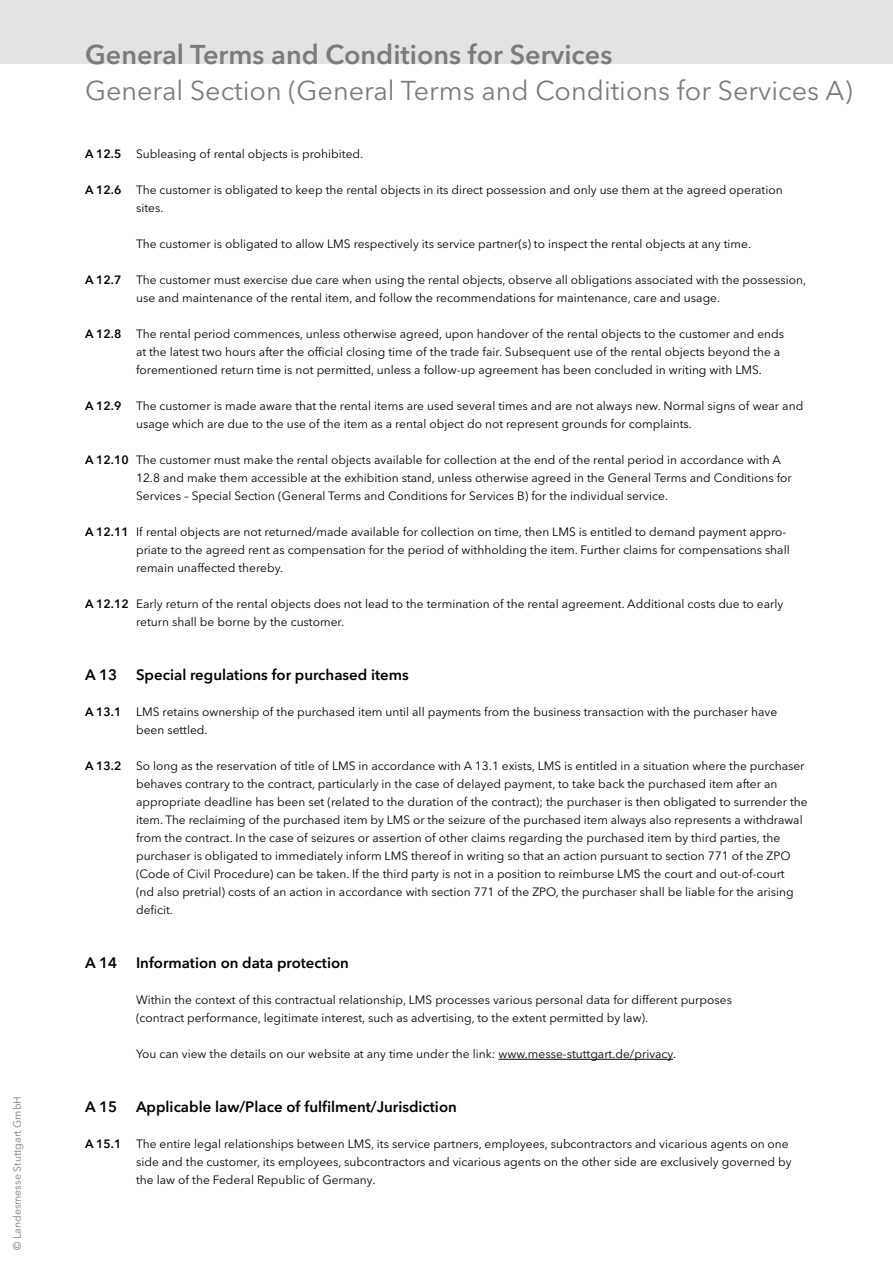
<style>
.page{position:relative;width:893px;height:1263px;background:#fff}
.page>*{position:absolute;margin:0;border:0;box-sizing:border-box;transform-origin:0 0}
.Headline_deutsch{font:27px "Avenir Next LT Pro";color:#7c7b7b}
.Headline_deutsch-2{font:600 27px "Avenir Next LT Pro";color:#7c7b7b}
.t1{font:600 15px "Avenir Next LT Pro";color:#000}
.t2{font:12px/18px "Avenir Next LT Pro";color:#000}
.t3{font:10.5px "Avenir Next LT Pro";color:#7c7b7b}
.s1{font-weight:600}
</style>
<div class="page">
<div style="left:0;top:0;width:893px;height:64px;background:#e3e3e3"></div>
<hr style="left:498px;top:1059px;width:175px;height:1px;background:#000">
<p class="t3" style="left:11px;top:1250px;width:156px;rotate:-90deg">© Landesmesse Stuttgart GmbH</p>
<p class="Headline_deutsch-2" style="left:85px;top:38px;width:529px">General Terms and Conditions for Services</p>
<p class="Headline_deutsch" style="left:85px;top:74px;width:769px">General Section (General Terms and Conditions for Services A)</p>
<p class="t2" style="left:85px;top:145px;width:280px"><span class="s1">A 12.5</span> Subleasing of rental objects is prohibited.</p>
<p class="t2" style="left:136px;top:181px;width:648px;text-indent:-51px"><span class="s1">A 12.6</span> The customer is obligated to keep the rental objects in its direct possession and only use them at the agreed operation sites.</p>
<p class="t2" style="left:136px;top:235px;width:617px">The customer is obligated to allow LMS respectively its service partner(s) to inspect the rental objects at any time.</p>
<p class="t2" style="left:136px;top:271px;width:672px;text-indent:-51px"><span class="s1">A 12.7</span> The customer must exercise due care when using the rental objects, observe all obligations associated with the possession, use and maintenance of the rental item, and follow the recommendations for maintenance, care and usage.</p>
<p class="t2" style="left:136px;top:325px;width:650px;text-indent:-51px"><span class="s1">A 12.8</span> The rental period commences, unless otherwise agreed, upon handover of the rental objects to the customer and ends at the latest two hours after the official closing time of the trade fair. Subsequent use of the rental objects beyond the a forementioned return time is not permitted, unless a follow-up agreement has been concluded in writing with LMS.</p>
<p class="t2" style="left:136px;top:397px;width:669px;text-indent:-51px"><span class="s1">A 12.9</span> The customer is made aware that the rental items are used several times and are not always new. Normal signs of wear and usage which are due to the use of the item as a rental object do not represent grounds for complaints.</p>
<p class="t2" style="left:136px;top:451px;width:657px;text-indent:-51px"><span class="s1">A 12.10</span> The customer must make the rental objects available for collection at the end of the rental period in accordance with A<br>12.8 and make them accessible at the exhibition stand, unless otherwise agreed in the General Terms and Conditions for<br>Services – Special Section (General Terms and Conditions for Services B) for the individual service.</p>
<p class="t2" style="left:136px;top:523px;width:655px;text-indent:-51px"><span class="s1">A 12.11</span> If rental objects are not returned/made available for collection on time, then LMS is entitled to demand payment appro&shy;priate to the agreed rent as compensation for the period of withholding the item. Further claims for compensations shall remain unaffected thereby.</p>
<p class="t2" style="left:136px;top:595px;width:649px;text-indent:-51px"><span class="s1">A 12.12</span> Early return of the rental objects does not lead to the termination of the rental agreement. Additional costs due to early return shall be borne by the customer.</p>
<p class="t1" style="left:85px;top:666px;width:325px">A 13 Special regulations for purchased items</p>
<p class="t2" style="left:136px;top:703px;width:643px;text-indent:-51px"><span class="s1">A 13.1</span> LMS retains ownership of the purchased item until all payments from the business transaction with the purchaser have been settled.</p>
<p class="t2" style="left:136px;top:757px;width:673px;text-indent:-51px"><span class="s1">A 13.2</span> So long as the reservation of title of LMS in accordance with A 13.1 exists, LMS is entitled in a situation where the purchaser behaves contrary to the contract, particularly in the case of delayed payment, to take back the purchased item after an appropriate deadline has been set (related to the duration of the contract); the purchaser is then obligated to surrender the item. The reclaiming of the purchased item by LMS or the seizure of the purchased item always also represents a withdrawal from the contract. In the case of seizures or assertion of other claims regarding the purchased item by third parties, the purchaser is obligated to immediately inform LMS thereof in writing so that an action pursuant to section 771 of the ZPO (Code of Civil Procedure) can be taken. If the third party is not in a position to reimburse LMS the court and out-of-court<br>(nd also pretrial) costs of an action in accordance with section 771 of the ZPO, the purchaser shall be liable for the arising deficit.</p>
<p class="t1" style="left:85px;top:954px;width:265px">A 14 Information on data protection</p>
<p class="t2" style="left:136px;top:991px;width:597px">Within the context of this contractual relationship, LMS processes various personal data for different purposes (contract performance, legitimate interest, such as advertising, to the extent permitted by law).</p>
<p class="t2" style="left:136px;top:1045px;width:542px">You can view the details on our website at any time under the link: www.messe-stuttgart.de/privacy.</p>
<p class="t1" style="left:85px;top:1098px;width:373px">A 15 Applicable law/Place of fulfilment/Jurisdiction</p>
<p class="t2" style="left:136px;top:1135px;width:657px;text-indent:-51px"><span class="s1">A 15.1</span> The entire legal relationships between LMS, its service partners, employees, subcontractors and vicarious agents on one side and the customer, its employees, subcontractors and vicarious agents on the other side are exclusively governed by the law of the Federal Republic of Germany.</p>
</div>
